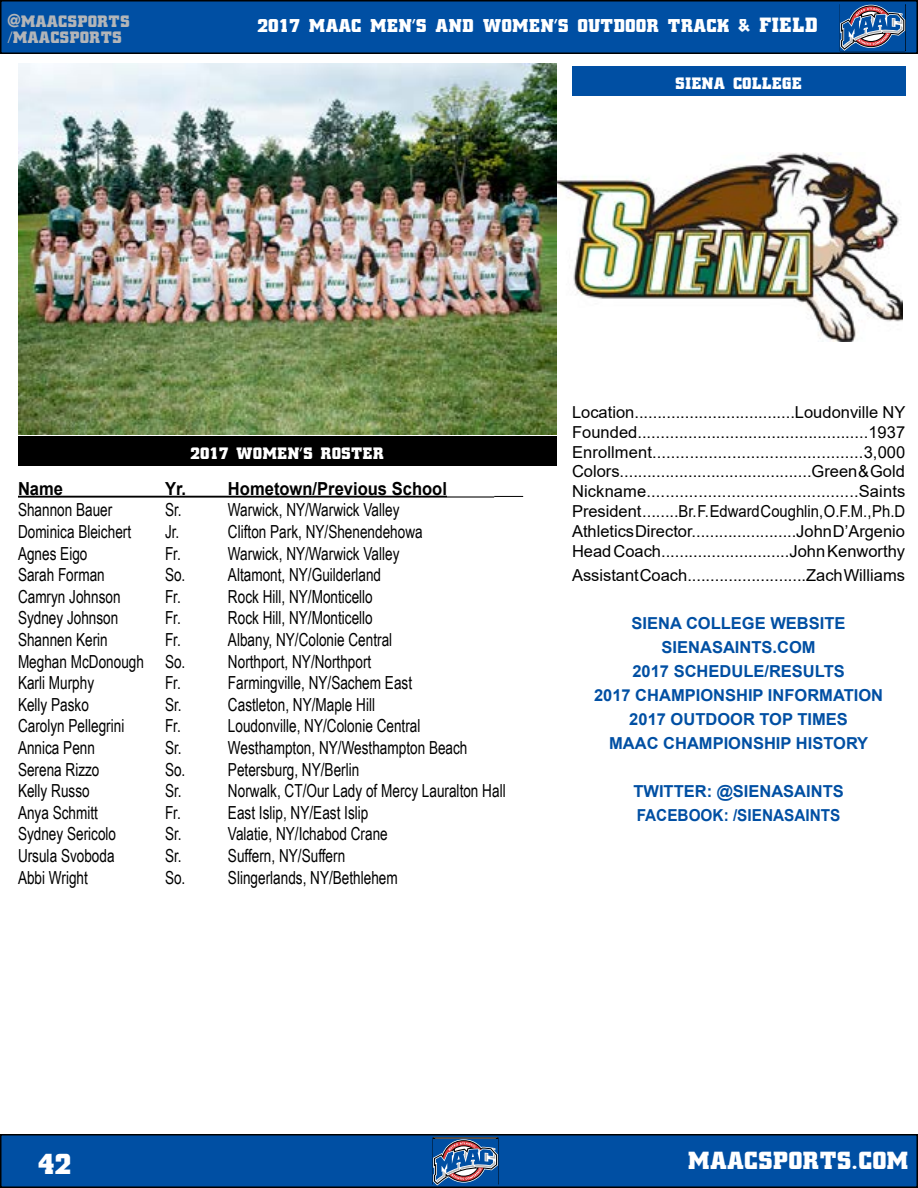
<style>
.page{position:relative;width:918px;height:1188px;background:#fff}
.page>*{position:absolute;margin:0;border:0;box-sizing:border-box;transform-origin:0 0}
.t1{font:900 31.5px "Civic";color:#fff}
.t2{font:900 27px "Civic";color:#fff}
.t3{font:900 20.25px "Civic";color:#fff}
.t4{font:18px "Arial Narrow";color:#000;scale:.92 1}
.t5{font:700 18px "Arial";color:#000;scale:.92 1}
.t6{font:900 18px "Civic";color:#fff}
.t7{font:900 18px/16.5px "Civic";color:#b3b5b8}
.t8{font:16.5px/19.8px "Arial";color:#000;text-align:justify}
.t9{font:700 16.5px/24px "Arial";color:#004fa3;text-align:center}
.s1{font-size:22.5px}
</style>
<div class="page">
<div style="left:1px;top:1px;width:916px;height:52px;background:#004fa3"></div>
<div style="left:0;top:0;width:918px;height:54px;border:2px solid #000"></div>
<div style="left:1px;top:1135px;width:916px;height:52px;background:#004fa3"></div>
<div style="left:0;top:1134px;width:918px;height:54px;border:2px solid #000"></div>
<svg style="left:840px;top:4px;width:66px;height:48px"></svg>
<svg style="left:432px;top:1137px;width:67px;height:48px"></svg>
<div style="left:18px;top:436px;width:539px;height:30px;background:#000"></div>
<hr style="left:18px;top:496px;width:429px;height:2px;background:#000">
<hr style="left:447px;top:496px;width:47px;height:2px;background:#000">
<svg style="left:494px;top:496px;width:29px;height:1px"></svg>
<div style="left:572px;top:66px;width:333px;height:30px;background:#004fa3"></div>
<img style="left:557px;top:153px;width:346px;height:189px">
<img style="left:18px;top:63px;width:539px;height:372px">
<p class="t7" style="left:8px;top:13px;width:123px">@MAACSPORTS /MAACSPORTS</p>
<p class="t3" style="left:258px;top:15px;width:562px">2017 MAAC MEN’S AND WOMEN’S OUTDOOR TRACK &amp; <span class="s1">FIELD</span></p>
<p class="t6" style="left:675px;top:73px;width:128px">SIENA COLLEGE</p>
<p class="t6" style="left:191px;top:443px;width:195px">2017 WOMEN’S ROSTER</p>
<p class="t5" style="left:18px;top:476px;width:51px">Name</p>
<p class="t5" style="left:165px;top:476px;width:308px">Yr. Hometown/Previous School</p>
<p class="t4" style="left:18px;top:497px;width:104px">Shannon Bauer</p>
<p class="t4" style="left:165px;top:497px;width:20px">Sr.</p>
<p class="t4" style="left:228px;top:497px;width:188px">Warwick, NY/Warwick Valley</p>
<p class="t4" style="left:18px;top:518px;width:125px">Dominica Bleichert</p>
<p class="t4" style="left:165px;top:518px;width:17px">Jr.</p>
<p class="t4" style="left:228px;top:518px;width:213px">Clifton Park, NY/Shenendehowa</p>
<p class="t4" style="left:18px;top:540px;width:77px">Agnes Eigo</p>
<p class="t4" style="left:165px;top:540px;width:19px">Fr.</p>
<p class="t4" style="left:228px;top:540px;width:188px">Warwick, NY/Warwick Valley</p>
<p class="t4" style="left:18px;top:562px;width:96px">Sarah Forman</p>
<p class="t4" style="left:165px;top:562px;width:237px">So. Altamont, NY/Guilderland</p>
<p class="t4" style="left:18px;top:583px;width:113px">Camryn Johnson</p>
<p class="t4" style="left:165px;top:583px;width:19px">Fr.</p>
<p class="t4" style="left:228px;top:583px;width:159px">Rock Hill, NY/Monticello</p>
<p class="t4" style="left:18px;top:605px;width:111px">Sydney Johnson</p>
<p class="t4" style="left:165px;top:605px;width:19px">Fr.</p>
<p class="t4" style="left:228px;top:605px;width:159px">Rock Hill, NY/Monticello</p>
<p class="t4" style="left:18px;top:626px;width:99px">Shannen Kerin</p>
<p class="t4" style="left:165px;top:626px;width:19px">Fr.</p>
<p class="t4" style="left:228px;top:626px;width:180px">Albany, NY/Colonie Central</p>
<p class="t4" style="left:18px;top:648px;width:183px">Meghan McDonough So.</p>
<p class="t4" style="left:228px;top:648px;width:157px">Northport, NY/Northport</p>
<p class="t4" style="left:18px;top:670px;width:84px">Karli Murphy</p>
<p class="t4" style="left:165px;top:670px;width:19px">Fr.</p>
<p class="t4" style="left:228px;top:670px;width:202px">Farmingville, NY/Sachem East</p>
<p class="t4" style="left:18px;top:691px;width:79px">Kelly Pasko</p>
<p class="t4" style="left:165px;top:691px;width:20px">Sr.</p>
<p class="t4" style="left:228px;top:691px;width:161px">Castleton, NY/Maple Hill</p>
<p class="t4" style="left:18px;top:713px;width:117px">Carolyn Pellegrini</p>
<p class="t4" style="left:165px;top:713px;width:19px">Fr.</p>
<p class="t4" style="left:228px;top:713px;width:211px">Loudonville, NY/Colonie Central</p>
<p class="t4" style="left:18px;top:734px;width:85px">Annica Penn</p>
<p class="t4" style="left:165px;top:734px;width:20px">Sr.</p>
<p class="t4" style="left:228px;top:734px;width:262px">Westhampton, NY/Westhampton Beach</p>
<p class="t4" style="left:18px;top:756px;width:90px">Serena Rizzo</p>
<p class="t4" style="left:165px;top:756px;width:213px">So. Petersburg, NY/Berlin</p>
<p class="t4" style="left:18px;top:778px;width:79px">Kelly Russo</p>
<p class="t4" style="left:165px;top:778px;width:20px">Sr.</p>
<p class="t4" style="left:228px;top:778px;width:303px">Norwalk, CT/Our Lady of Mercy Lauralton Hall</p>
<p class="t4" style="left:18px;top:799px;width:88px">Anya Schmitt</p>
<p class="t4" style="left:165px;top:799px;width:19px">Fr.</p>
<p class="t4" style="left:228px;top:799px;width:154px">East Islip, NY/East Islip</p>
<p class="t4" style="left:18px;top:821px;width:108px">Sydney Sericolo</p>
<p class="t4" style="left:165px;top:821px;width:20px">Sr.</p>
<p class="t4" style="left:228px;top:821px;width:175px">Valatie, NY/Ichabod Crane</p>
<p class="t4" style="left:18px;top:842px;width:107px">Ursula Svoboda</p>
<p class="t4" style="left:165px;top:842px;width:20px">Sr.</p>
<p class="t4" style="left:228px;top:842px;width:129px">Suffern, NY/Suffern</p>
<p class="t4" style="left:18px;top:864px;width:78px">Abbi Wright</p>
<p class="t4" style="left:165px;top:864px;width:255px">So. Slingerlands, NY/Bethlehem</p>
<p class="t8" style="left:572px;top:402px;width:335px">Location...................................Loudonville NY Founded..................................................1937<br>Enrollment.............................................3,000<br>Colors..........................................Green &amp; Gold Nickname.............................................Saints President ........Br. F. Edward Coughlin, O.F.M., Ph.D Athletics Director.......................John D’Argenio Head Coach............................John Kenworthy</p>
<p class="t8" style="left:572px;top:565px;width:334px">Assistant Coach..........................Zach Williams</p>
<p class="t9" style="left:594px;top:611px;width:291px">SIENA COLLEGE WEBSITE<br>SIENASAINTS.COM<br>2017 SCHEDULE/RESULTS<br>2017 CHAMPIONSHIP INFORMATION<br>2017 OUTDOOR TOP TIMES<br>MAAC CHAMPIONSHIP HISTORY</p>
<p class="t9" style="left:633px;top:779px;width:212px;text-align:left">TWITTER: @SIENASAINTS<br>FACEBOOK: /SIENASAINTS</p>
<h1 class="t1" style="left:38px;top:1146px;width:35px">42</h1>
<h2 class="t2" style="left:688px;top:1145px;width:223px">MAACSPORTS.COM</h2>
</div>
